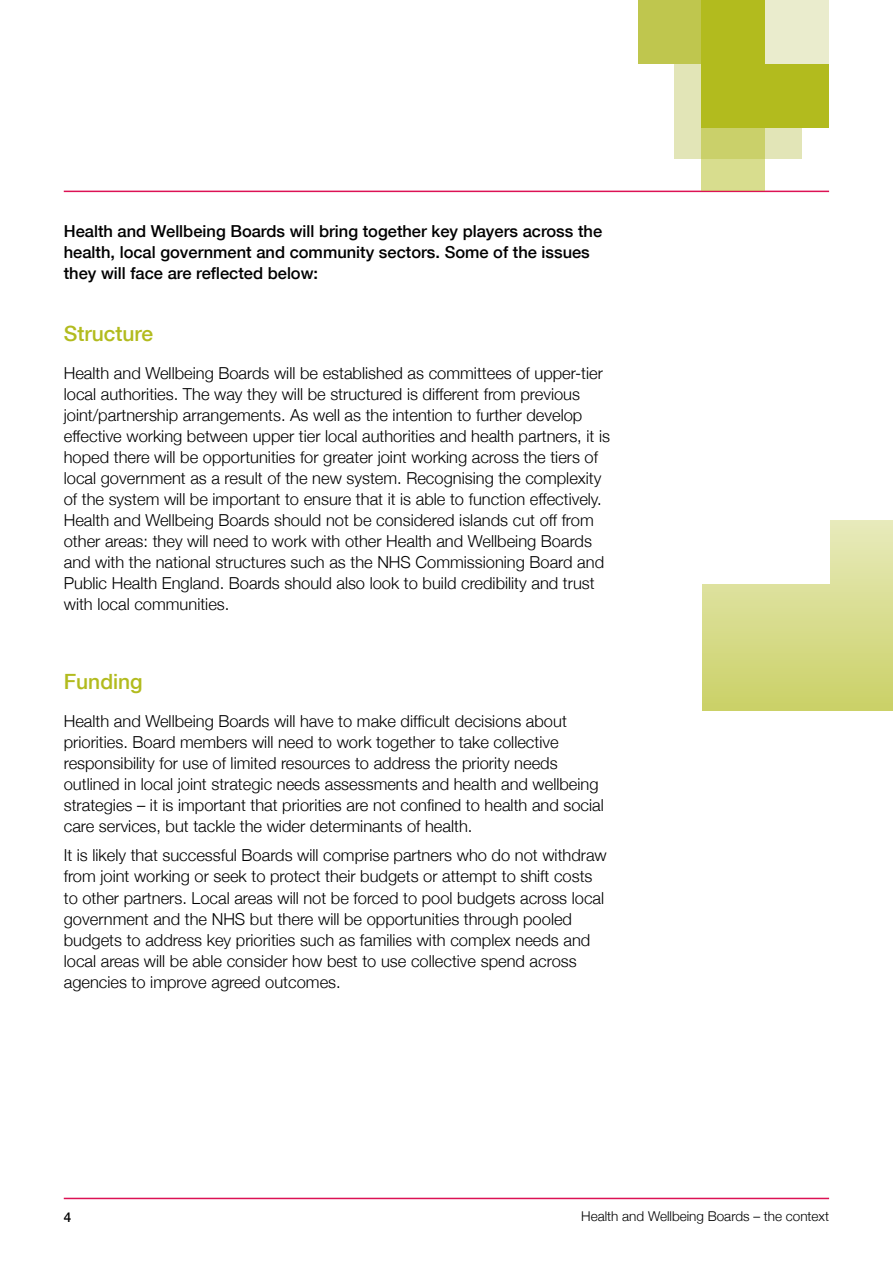
<style>
.page{position:relative;width:893px;height:1263px;background:#fff}
.page>*{position:absolute;margin:0;border:0;box-sizing:border-box;transform-origin:0 0}
.t1{font:500 21px "Helvetica Neue";color:#b2bb1e}
.t2{font:300 16.5px/21px "Helvetica Neue";color:#000}
.t3{font:500 16.5px/21px "Helvetica Neue";color:#000}
.t4{font:300 13.5px "Helvetica Neue";color:#000}
.t5{font:500 13.5px "Helvetica Neue";color:#000}
</style>
<div class="page">
<hr style="left:64px;top:191px;width:765px;height:1px;background:#dc1254">
<hr style="left:64px;top:1198px;width:765px;height:1px;background:#dc1254">
<div style="left:674px;top:31px;width:127px;height:127px;background:#e2e5b7"></div>
<div style="left:638px;top:0;width:63px;height:64px;background:#bfc64e"></div>
<div style="left:701px;top:0;width:128px;height:128px;background:#b2bb1e"></div>
<div style="left:765px;top:0;width:64px;height:64px;background:#eaeccd"></div>
<svg style="left:701px;top:128px;width:64px;height:63px;background:#d1d57b"></svg>
<div style="left:830px;top:647px;width:63px;height:64px;background:linear-gradient(to right,#cfd575,#cfd575)"></div>
<div style="left:766px;top:647px;width:64px;height:64px;background:linear-gradient(to right,#cfd575,#cfd575)"></div>
<div style="left:702px;top:647px;width:64px;height:64px;background:linear-gradient(to right,#cfd575,#cfd575)"></div>
<div style="left:830px;top:520px;width:63px;height:64px;background:linear-gradient(to right,#e3e6ad,#e3e6ad)"></div>
<div style="left:702px;top:584px;width:64px;height:63px;background:#d9dd91"></div>
<div style="left:766px;top:584px;width:64px;height:63px;background:#d9dd91"></div>
<div style="left:830px;top:584px;width:63px;height:63px;background:#d9dd91"></div>
<p class="t3" style="left:64px;top:220px;width:540px">Health and Wellbeing Boards will bring together key players across the health, local government and community sectors. Some of the issues they will face are reflected below:</p>
<p class="t1" style="left:64px;top:321px;width:91px">Structure</p>
<p class="t2" style="left:64px;top:362px;width:548px">Health and Wellbeing Boards will be established as committees of upper-tier local authorities. The way they will be structured is different from previous joint/partnership arrangements. As well as the intention to further develop effective working between upper tier local authorities and health partners, it is hoped there will be opportunities for greater joint working across the tiers of local government as a result of the new system. Recognising the complexity of the system will be important to ensure that it is able to function effectively.<br>Health and Wellbeing Boards should not be considered islands cut off from other areas: they will need to work with other Health and Wellbeing Boards and with the national structures such as the NHS Commissioning Board and Public Health England. Boards should also look to build credibility and trust with local communities.</p>
<p class="t1" style="left:64px;top:669px;width:80px">Funding</p>
<p class="t2" style="left:64px;top:710px;width:542px">Health and Wellbeing Boards will have to make difficult decisions about priorities. Board members will need to work together to take collective responsibility for use of limited resources to address the priority needs outlined in local joint strategic needs assessments and health and wellbeing strategies – it is important that priorities are not confined to health and social care services, but tackle the wider determinants of health.</p>
<p class="t2" style="left:64px;top:845px;width:545px">It is likely that successful Boards will comprise partners who do not withdraw from joint working or seek to protect their budgets or attempt to shift costs to other partners. Local areas will not be forced to pool budgets across local government and the NHS but there will be opportunities through pooled budgets to address key priorities such as families with complex needs and local areas will be able consider how best to use collective spend across agencies to improve agreed outcomes.</p>
<p class="t5" style="left:64px;top:1209px;width:9px">4</p>
<p class="t4" style="left:581px;top:1208px;width:249px">Health and Wellbeing Boards – the context</p>
</div>
